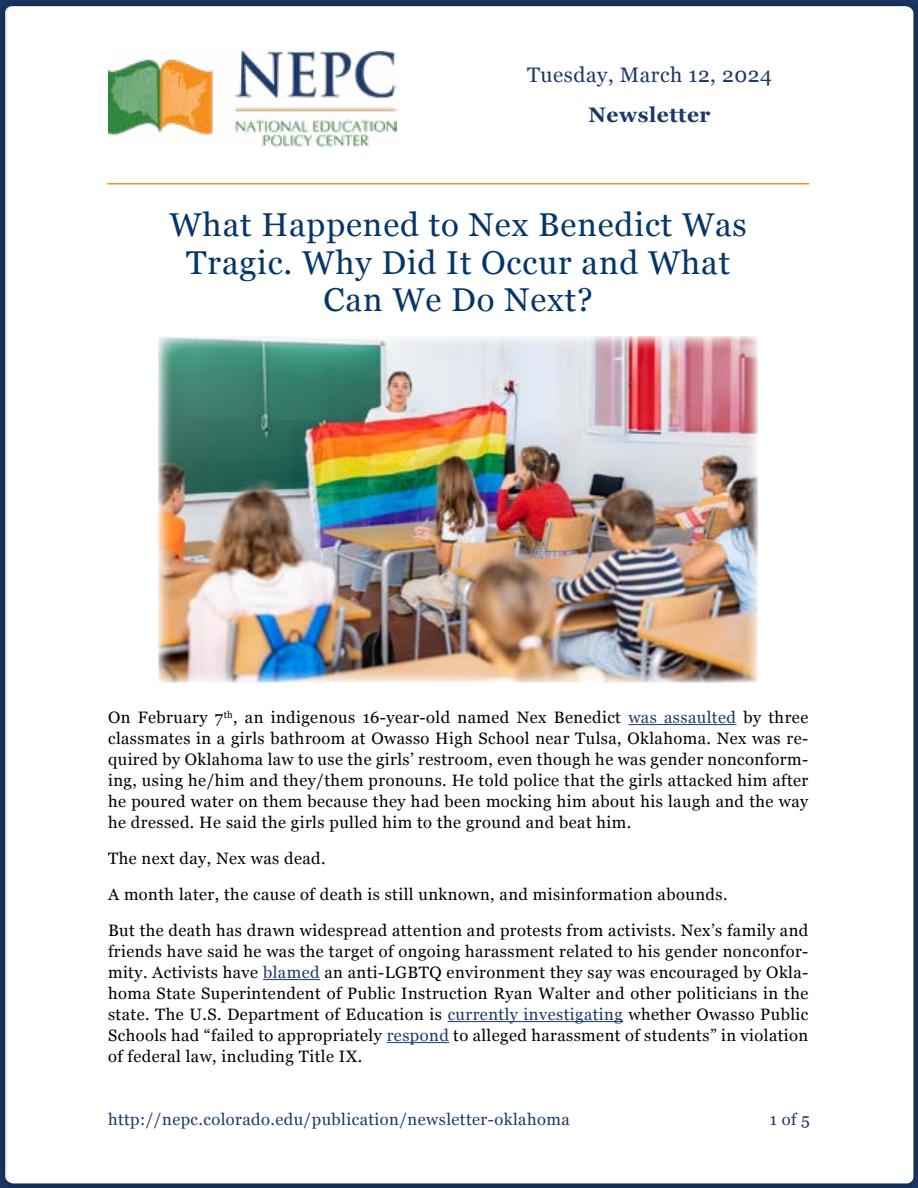
<style>
.page{position:relative;width:918px;height:1188px;background:#fff}
.page>*{position:absolute;margin:0;border:0;box-sizing:border-box;transform-origin:0 0}
.t1{font:33px/37.5px "Georgia";letter-spacing:.025em;color:#053669;text-align:center}
.t2{font:21px "Georgia";letter-spacing:.025em;color:#1c3868}
.t3{font:700 21px "Georgia";letter-spacing:.025em;color:#1c3868}
.t4{font:16.5px/21px "Georgia";letter-spacing:.025em;color:#000;text-align:justify}
.t5{font:16.5px "Georgia";letter-spacing:.025em;color:#1c3868}
.s1{color:#1c3868}
</style>
<div class="page">
<div style="left:0;top:0;width:918px;height:1188px;background:#000;opacity:.25"></div>
<div style="left:7px;top:7px;width:906px;height:1176px;background:#fff;border-radius:7px"></div>
<hr style="left:628px;top:724px;width:109px;height:1px;background:#1c3868">
<hr style="left:263px;top:979px;width:57px;height:1px;background:#1c3868">
<hr style="left:448px;top:1021px;width:175px;height:1px;background:#1c3868">
<hr style="left:387px;top:1042px;width:62px;height:1px;background:#1c3868">
<hr style="left:107px;top:183px;width:702px;height:1px;background:#f7901e">
<img style="left:158px;top:336px;width:600px;height:346px">
<img style="left:108px;top:51px;width:288px;height:96px">
<p class="t2" style="left:527px;top:59px;width:246px">Tuesday, March 12, 2024</p>
<p class="t3" style="left:588px;top:99px;width:124px">Newsletter</p>
<h1 class="t1" style="left:170px;top:205px;width:579px">What Happened to Nex Benedict Was<br>Tragic. Why Did It Occur and What<br>Can We Do Next?</h1>
<p class="t4" style="left:108px;top:706px;width:702px">On February 7<sup>th</sup>, an indigenous 16-year-old named Nex Benedict <span class="s1">was assaulted</span> by three classmates in a girls bathroom at Owasso High School near Tulsa, Oklahoma. Nex was re&shy;quired by Oklahoma law to use the girls’ restroom, even though he was gender nonconform&shy;ing, using he/him and they/them pronouns. He told police that the girls attacked him after he poured water on them because they had been mocking him about his laugh and the way he dressed. He said the girls pulled him to the ground and beat him.</p>
<p class="t4" style="left:108px;top:840px;width:702px;line-height:36px;text-align:left">The next day, Nex was dead.<br>A month later, the cause of death is still unknown, and misinformation abounds.<br>But the death has drawn widespread attention and protests from activists. Nex’s family and</p>
<p class="t4" style="left:108px;top:940px;width:702px">friends have said he was the target of ongoing harassment related to his gender nonconfor&shy;mity. Activists have <span class="s1">blamed</span> an anti-LGBTQ environment they say was encouraged by Okla&shy;homa State Superintendent of Public Instruction Ryan Walter and other politicians in the state. The U.S. Department of Education is <span class="s1">currently investigating</span> whether Owasso Public Schools had “failed to appropriately <span class="s1">respond</span> to alleged harassment of students” in violation of federal law, including Title IX.</p>
<p class="t5" style="left:108px;top:1107px;width:463px">http://nepc.colorado.edu/publication/newsletter-oklahoma</p>
<p class="t5" style="left:770px;top:1107px;width:42px">1 of 5</p>
</div>
